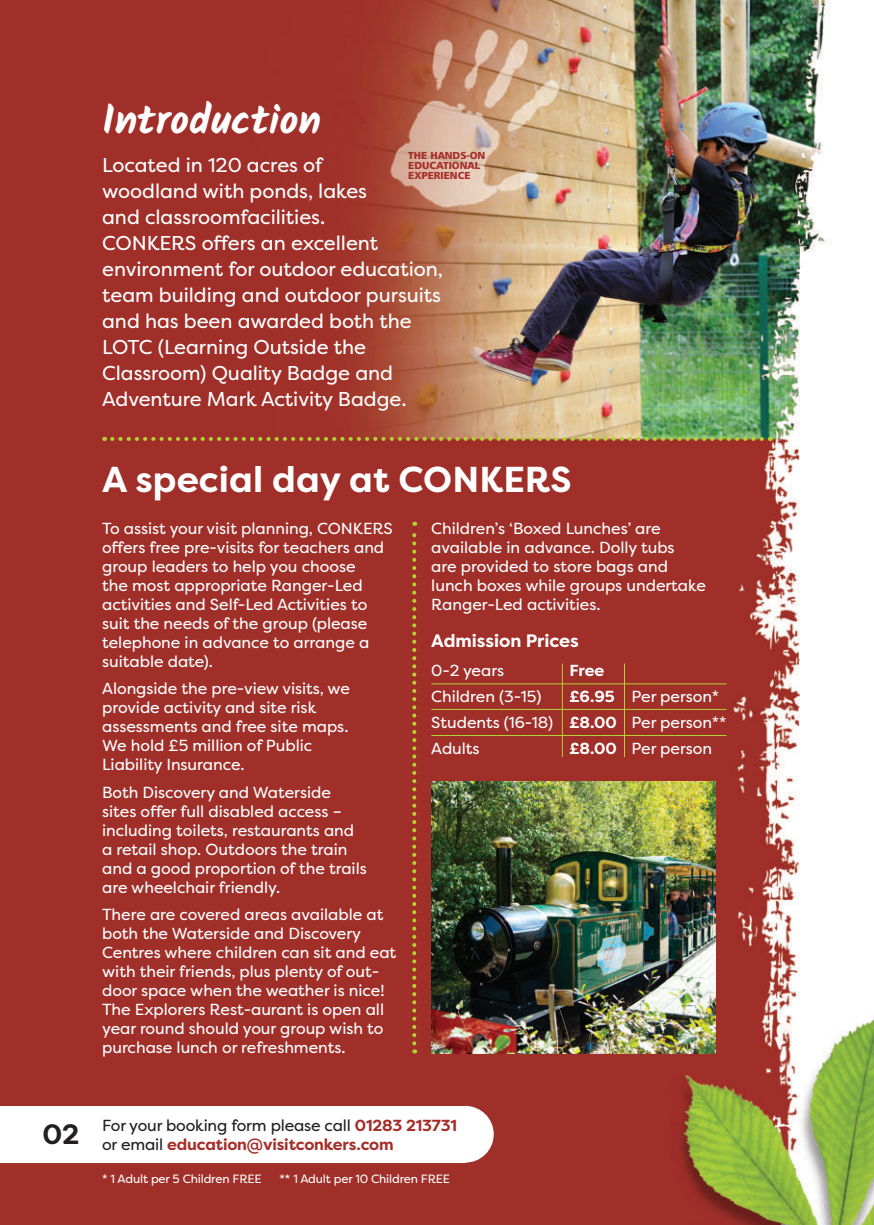
<style>
.page{position:relative;width:874px;height:1225px;background:#fff}
.page>*{position:absolute;margin:0;border:0;box-sizing:border-box;transform-origin:0 0}
.t1{font:700 41px "Kalam";letter-spacing:-.005em;color:#fff}
.t2{font:700 36px "Filson Pro";letter-spacing:.005em;color:#fff}
.t3{font:700 28px "Filson Pro";color:#231f20}
.t4{font:20px/26px "Filson Pro";letter-spacing:-.005em;color:#fff}
.t5{font:700 18px "Filson Pro";letter-spacing:-.005em;color:#fff}
.t6{font:16px/19px "Filson Pro";letter-spacing:-.005em;color:#fff}
.t7{font:700 16px/19.2px "Filson Pro";letter-spacing:-.01em;color:#a52d27}
.t8{font:700 16px "Filson Pro";color:#fff}
.t9{font:12px "Filson Pro";letter-spacing:-.01em;color:#fff}
.t10{font:10.2px/10.2px "Humanist 777 BT Black B";letter-spacing:-.005em;color:#a52d27}
.s1{font-weight:700}
.s2{font-weight:400;color:#231f20}
</style>
<div class="page">
<img style="left:0;top:0;width:873px;height:1224px">
<img style="left:431px;top:781px;width:283px;height:272px">
<div style="left:0;top:1106px;width:465px;height:56px;background:#fff"></div>
<div style="left:437px;top:1106px;width:56px;height:56px;background:#fff;border-radius:50%"></div>
<svg style="left:112px;top:437px;width:658px;height:4px;background:#aa823a"></svg>
<svg style="left:412px;top:522px;width:4px;height:521px;background:#a66a2c"></svg>
<hr style="left:561px;top:663px;width:1px;height:94px;background:#b3d234">
<hr style="left:623px;top:663px;width:1px;height:94px;background:#b3d234">
<hr style="left:431px;top:683px;width:295px;height:1px;background:#b3d234">
<hr style="left:431px;top:709px;width:295px;height:1px;background:#b3d234">
<hr style="left:431px;top:735px;width:295px;height:1px;background:#b3d234">
<h1 class="t1" style="left:102px;top:96px;width:220px">Introduction</h1>
<p class="t4" style="left:102px;top:151px;width:342px">Located in 120 acres of<br>woodland with ponds, lakes<br>and classroomfacilities.<br>CONKERS offers an excellent environment for outdoor education, team building and outdoor pursuits and has been awarded both the<br>LOTC (Learning Outside the<br>Classroom) Quality Badge and<br>Adventure Mark Activity Badge.</p>
<p class="t10" style="left:408px;top:150px;width:79px">THE HANDS-ON<br>EDUCATIONAL<br>EXPERIENCE</p>
<h2 class="t2" style="left:102px;top:457px;width:471px">A special day at CONKERS</h2>
<p class="t6" style="left:102px;top:518px;width:292px">To assist your visit planning, CONKERS offers free pre-visits for teachers and group leaders to help you choose<br>the most appropriate Ranger-Led activities and Self-Led Activities to suit the needs of the group (please telephone in advance to arrange a suitable date).</p>
<p class="t6" style="left:102px;top:679px;width:249px">Alongside the pre-view visits, we provide activity and site risk assessments and free site maps.<br>We hold £5 million of Public<br>Liability Insurance.</p>
<p class="t6" style="left:102px;top:782px;width:266px">Both Discovery and Waterside sites offer full disabled access – including toilets, restaurants and a retail shop. Outdoors the train and a good proportion of the trails are wheelchair friendly.</p>
<p class="t6" style="left:102px;top:905px;width:295px">There are covered areas available at both the Waterside and Discovery Centres where children can sit and eat with their friends, plus plenty of out&shy;door space when the weather is nice!<br>The Explorers Rest-aurant is open all year round should your group wish to purchase lunch or refreshments.</p>
<p class="t6" style="left:431px;top:518px;width:276px">Children’s ‘Boxed Lunches’ are available in advance. Dolly tubs<br>are provided to store bags and lunch boxes while groups undertake<br>Ranger-Led activities.</p>
<p class="t5" style="left:431px;top:629px;width:149px">Admission Prices</p>
<p class="t6" style="left:431px;top:660px;width:74px">0-2 years</p>
<p class="t8" style="left:569px;top:660px;width:36px">Free</p>
<p class="t6" style="left:431px;top:686px;width:111px">Children (3-15)</p>
<p class="t6" style="left:431px;top:682px;width:296px;line-height:26px;text-indent:138px"><span class="s1">£6.95</span> Per person*<br>Students (16-18) <span class="s1">£8.00</span> Per person**<br>Adults</p>
<p class="t6" style="left:569px;top:738px;width:144px"><span class="s1">£8.00</span> Per person</p>
<h3 class="t3" style="left:43px;top:1116px;width:38px">02</h3>
<p class="t7" style="left:102px;top:1115px;width:356px"><span class="s2">For your booking form please call</span> 01283 213731 <span class="s2">or email</span> education@visitconkers.com</p>
<p class="t9" style="left:102px;top:1170px;width:161px">* 1 Adult per 5 Children FREE</p>
<p class="t9" style="left:279px;top:1170px;width:172px">** 1 Adult per 10 Children FREE</p>
</div>
